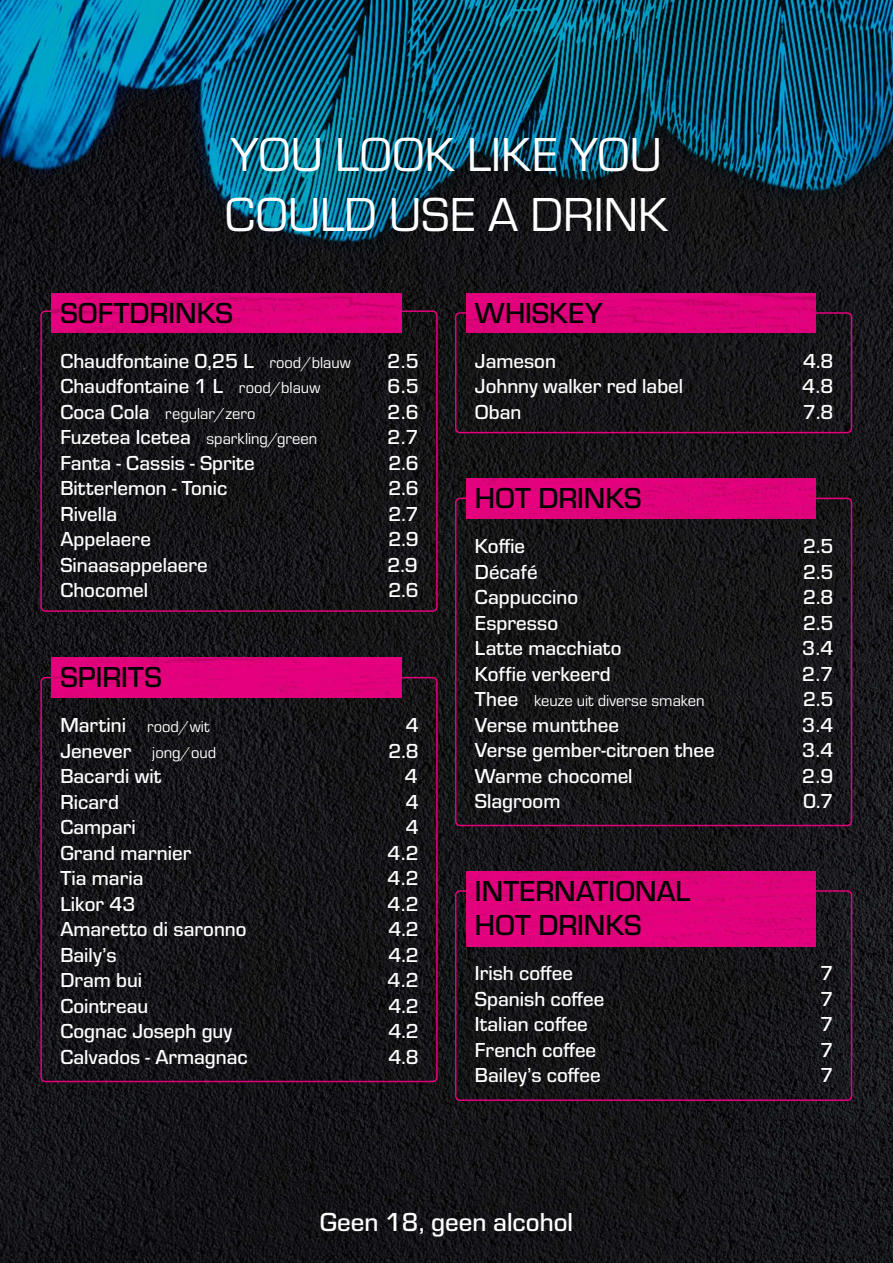
<style>
.page{position:relative;width:893px;height:1263px;background:#fff}
.page>*{position:absolute;margin:0;border:0;box-sizing:border-box;transform-origin:0 0}
.t1{font:49.5px/59.4px "Eurostile";color:#fff}
.t2{font:500 30px/34.5px "Eurostile";color:#000}
.t3{font:500 27px "Eurostile";color:#fff}
.t4{font:500 21px "Eurostile";color:#fff}
.t5{font:16.5px "Eurostile";color:#fff}
.s1{font-weight:400;font-size:16.5px}
.s2{font-weight:500;font-size:21px}
</style>
<div class="page">
<img style="left:0;top:0;width:893px;height:1263px">
<div style="left:40px;top:310px;width:398px;height:302px;border:2px solid #e6007d;border-radius:4px"></div>
<img style="left:52px;top:293px;width:349px;height:40px">
<div style="left:40px;top:677px;width:398px;height:405px;border:2px solid #e6007d;border-radius:4px"></div>
<img style="left:52px;top:658px;width:349px;height:39px">
<div style="left:455px;top:312px;width:397px;height:121px;border:2px solid #e6007d;border-radius:4px"></div>
<img style="left:466px;top:293px;width:350px;height:40px">
<div style="left:455px;top:498px;width:397px;height:328px;border:2px solid #e6007d;border-radius:4px"></div>
<img style="left:466px;top:479px;width:350px;height:39px">
<div style="left:455px;top:890px;width:397px;height:211px;border:2px solid #e6007d;border-radius:4px"></div>
<img style="left:466px;top:871px;width:350px;height:75px">
<h1 class="t1" style="left:225px;top:123px;width:445px">YOU LOOK LIKE YOU<br>COULD USE A DRINK</h1>
<h2 class="t2" style="left:60px;top:294px;width:174px">SOFTDRINKS</h2>
<p class="t4" style="left:60px;top:346px;width:292px">Chaudfontaine 0,25 L <span class="s1">rood/blauw</span></p>
<p class="t4" style="left:387px;top:346px;width:33px">2.5</p>
<p class="t4" style="left:60px;top:372px;width:262px">Chaudfontaine 1 L <span class="s1">rood/blauw</span></p>
<p class="t4" style="left:387px;top:372px;width:33px">6.5</p>
<p class="t5" style="left:60px;top:402px;width:197px"><span class="s2">Coca Cola</span> regular/zero</p>
<p class="t4" style="left:387px;top:397px;width:33px">2.6</p>
<p class="t5" style="left:60px;top:428px;width:258px"><span class="s2">Fuzetea Icetea</span> sparkling/green</p>
<p class="t4" style="left:387px;top:423px;width:33px">2.7</p>
<p class="t4" style="left:60px;top:448px;width:196px">Fanta - Cassis - Sprite</p>
<p class="t4" style="left:389px;top:448px;width:32px">2.6</p>
<p class="t4" style="left:60px;top:474px;width:169px">Bitterlemon - Tonic</p>
<p class="t4" style="left:389px;top:474px;width:32px">2.6</p>
<p class="t4" style="left:60px;top:499px;width:58px">Rivella</p>
<p class="t4" style="left:389px;top:499px;width:32px">2.7</p>
<p class="t4" style="left:60px;top:525px;width:92px">Appelaere</p>
<p class="t4" style="left:389px;top:525px;width:32px">2.9</p>
<p class="t4" style="left:60px;top:550px;width:149px">Sinaasappelaere</p>
<p class="t4" style="left:387px;top:550px;width:32px">2.9</p>
<p class="t4" style="left:60px;top:576px;width:89px">Chocomel</p>
<p class="t4" style="left:389px;top:576px;width:32px">2.6</p>
<h2 class="t2" style="left:60px;top:659px;width:103px">SPIRITS</h2>
<p class="t5" style="left:60px;top:716px;width:151px"><span class="s2">Martini</span> rood/wit</p>
<p class="t4" style="left:406px;top:711px;width:15px">4</p>
<p class="t5" style="left:60px;top:741px;width:157px"><span class="s2">Jenever</span> jong/oud</p>
<p class="t4" style="left:389px;top:736px;width:32px">2.8</p>
<p class="t4" style="left:60px;top:762px;width:102px">Bacardi wit</p>
<p class="t4" style="left:405px;top:762px;width:15px">4</p>
<p class="t4" style="left:60px;top:787px;width:60px">Ricard</p>
<p class="t4" style="left:406px;top:787px;width:15px">4</p>
<p class="t4" style="left:60px;top:813px;width:77px">Campari</p>
<p class="t4" style="left:406px;top:813px;width:15px">4</p>
<p class="t4" style="left:60px;top:838px;width:132px">Grand marnier</p>
<p class="t4" style="left:387px;top:838px;width:33px">4.2</p>
<p class="t4" style="left:60px;top:864px;width:85px">Tia maria</p>
<p class="t4" style="left:387px;top:864px;width:33px">4.2</p>
<p class="t4" style="left:60px;top:889px;width:77px">Likor 43</p>
<p class="t4" style="left:387px;top:889px;width:33px">4.2</p>
<p class="t4" style="left:60px;top:915px;width:188px">Amaretto di saronno</p>
<p class="t4" style="left:389px;top:915px;width:32px">4.2</p>
<p class="t4" style="left:60px;top:940px;width:58px">Baily’s</p>
<p class="t4" style="left:389px;top:940px;width:32px">4.2</p>
<p class="t4" style="left:60px;top:966px;width:83px">Dram bui</p>
<p class="t4" style="left:387px;top:966px;width:33px">4.2</p>
<p class="t4" style="left:60px;top:991px;width:89px">Cointreau</p>
<p class="t4" style="left:389px;top:991px;width:32px">4.2</p>
<p class="t4" style="left:60px;top:1017px;width:173px">Cognac Joseph guy</p>
<p class="t4" style="left:389px;top:1017px;width:32px">4.2</p>
<p class="t4" style="left:60px;top:1042px;width:189px">Calvados - Armagnac</p>
<p class="t4" style="left:389px;top:1042px;width:32px">4.8</p>
<h2 class="t2" style="left:475px;top:294px;width:129px">WHISKEY</h2>
<p class="t4" style="left:475px;top:346px;width:83px">Jameson</p>
<p class="t4" style="left:803px;top:346px;width:32px">4.8</p>
<p class="t4" style="left:475px;top:372px;width:210px">Johnny walker red label</p>
<p class="t4" style="left:802px;top:372px;width:33px">4.8</p>
<p class="t4" style="left:475px;top:397px;width:48px">Oban</p>
<p class="t4" style="left:803px;top:397px;width:32px">7.8</p>
<h2 class="t2" style="left:475px;top:479px;width:168px">HOT DRINKS</h2>
<p class="t4" style="left:475px;top:532px;width:52px">Koffie</p>
<p class="t4" style="left:803px;top:532px;width:32px">2.5</p>
<p class="t4" style="left:475px;top:557px;width:64px">Décafé</p>
<p class="t4" style="left:803px;top:557px;width:32px">2.5</p>
<p class="t4" style="left:475px;top:583px;width:105px">Cappuccino</p>
<p class="t4" style="left:803px;top:583px;width:32px">2.8</p>
<p class="t4" style="left:475px;top:608px;width:85px">Espresso</p>
<p class="t4" style="left:803px;top:608px;width:32px">2.5</p>
<p class="t4" style="left:475px;top:634px;width:148px">Latte macchiato</p>
<p class="t4" style="left:802px;top:634px;width:33px">3.4</p>
<p class="t4" style="left:475px;top:659px;width:137px">Koffie verkeerd</p>
<p class="t4" style="left:802px;top:659px;width:33px">2.7</p>
<p class="t5" style="left:475px;top:690px;width:231px"><span class="s2">Thee</span> keuze uit diverse smaken</p>
<p class="t4" style="left:803px;top:685px;width:32px">2.5</p>
<p class="t4" style="left:475px;top:710px;width:146px">Verse muntthee</p>
<p class="t4" style="left:802px;top:710px;width:33px">3.4</p>
<p class="t4" style="left:475px;top:736px;width:241px">Verse gember-citroen thee</p>
<p class="t4" style="left:802px;top:736px;width:33px">3.4</p>
<p class="t4" style="left:475px;top:761px;width:159px">Warme chocomel</p>
<p class="t4" style="left:802px;top:761px;width:33px">2.9</p>
<p class="t4" style="left:475px;top:787px;width:87px">Slagroom</p>
<p class="t4" style="left:803px;top:787px;width:32px">0.7</p>
<h2 class="t2" style="left:475px;top:872px;width:217px">INTERNATIONAL<br>HOT DRINKS</h2>
<p class="t4" style="left:475px;top:959px;width:100px">Irish coffee</p>
<p class="t4" style="left:820px;top:959px;width:15px">7</p>
<p class="t4" style="left:475px;top:984px;width:131px">Spanish coffee</p>
<p class="t4" style="left:820px;top:984px;width:15px">7</p>
<p class="t4" style="left:475px;top:1010px;width:114px">Italian coffee</p>
<p class="t4" style="left:820px;top:1010px;width:15px">7</p>
<p class="t4" style="left:475px;top:1035px;width:123px">French coffee</p>
<p class="t4" style="left:820px;top:1035px;width:15px">7</p>
<p class="t4" style="left:475px;top:1061px;width:127px">Bailey’s coffee</p>
<p class="t4" style="left:820px;top:1061px;width:15px">7</p>
<p class="t3" style="left:320px;top:1204px;width:255px">Geen 18, geen alcohol</p>
</div>
